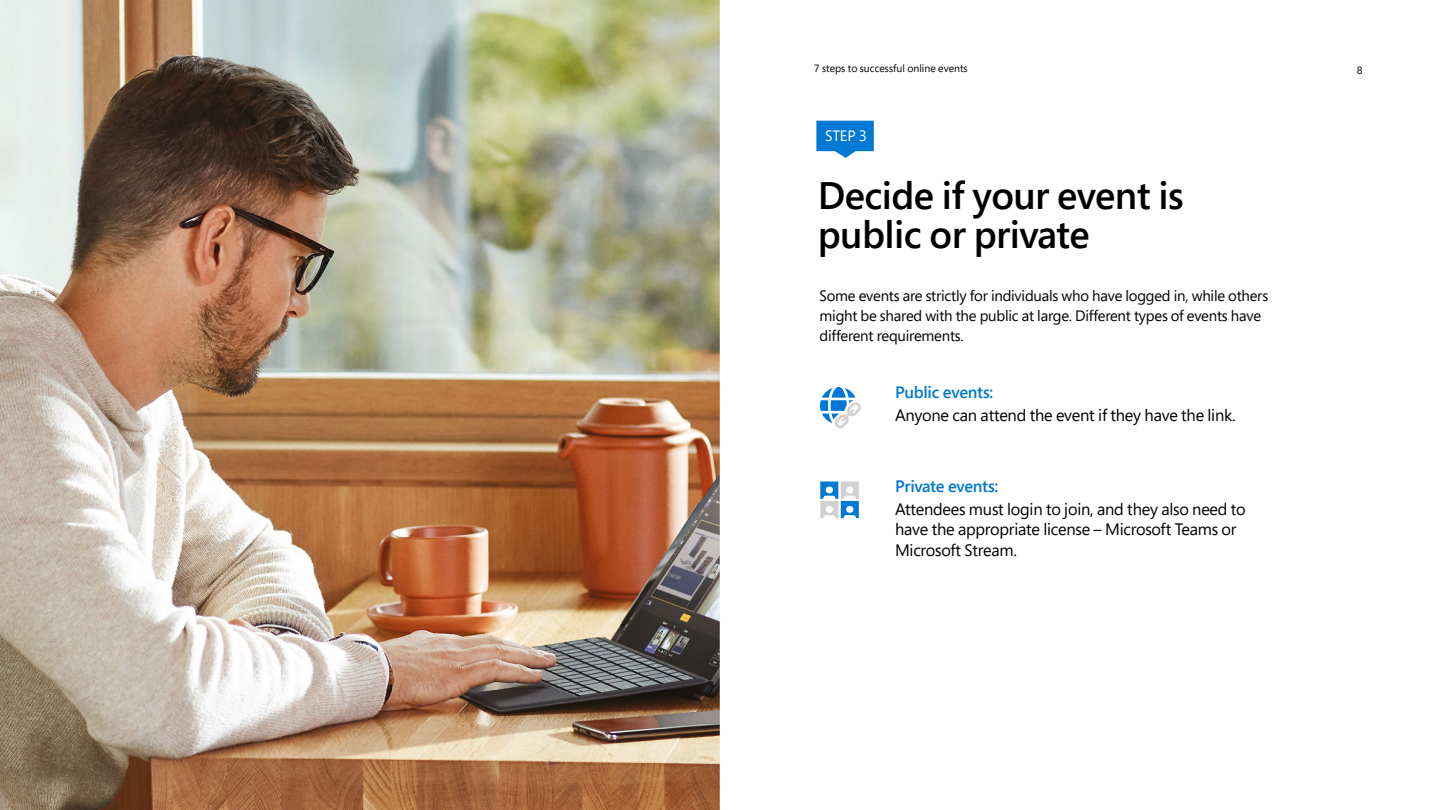
<style>
.page{position:relative;width:1441px;height:810px;background:#fff}
.page>*{position:absolute;margin:0;border:0;box-sizing:border-box;transform-origin:0 0}
.Steps_heading{font:600 38.25px/39px "Segoe Pro";letter-spacing:-.015em;color:#000}
.Blue_subhead{font:16.5px/20.2px "Segoe Pro";letter-spacing:-.015em;color:#000}
.Blue_text{font:600 16.5px "Segoe Pro";letter-spacing:-.015em;color:#0079d4}
.P3{font:15px/20.2px "Segoe Pro";letter-spacing:-.015em;color:#000}
.Steps{font:15px "Segoe Pro";color:#fff}
.t1{font:10.5px "Segoe Pro";color:#000}
</style>
<div class="page">
<img style="left:0;top:0;width:720px;height:810px">
<svg style="left:816px;top:121px;width:57px;height:37px;background:#288dda"></svg>
<svg style="left:820px;top:387px;width:40px;height:41px"></svg>
<svg style="left:820px;top:482px;width:38px;height:36px"></svg>
<p class="t1" style="left:814px;top:61px;width:155px">7 steps to successful online events</p>
<p class="t1" style="left:1356px;top:63px;width:7px">8</p>
<p class="Steps" style="left:825px;top:126px;width:43px">STEP 3</p>
<h2 class="Steps_heading" style="left:817px;top:175px;width:367px">Decide if your event is public or private</h2>
<p class="P3" style="left:819px;top:285px;width:450px">Some events are strictly for individuals who have logged in, while others might be shared with the public at large. Different types of events have different requirements.</p>
<p class="Blue_text" style="left:895px;top:381px;width:100px">Public events:</p>
<p class="Blue_subhead" style="left:895px;top:405px;width:342px">Anyone can attend the event if they have the link.</p>
<p class="Blue_text" style="left:895px;top:475px;width:105px">Private events:</p>
<p class="Blue_subhead" style="left:895px;top:499px;width:352px">Attendees must login to join, and they also need to have the appropriate license – Microsoft Teams or<br>Microsoft Stream.</p>
</div>
